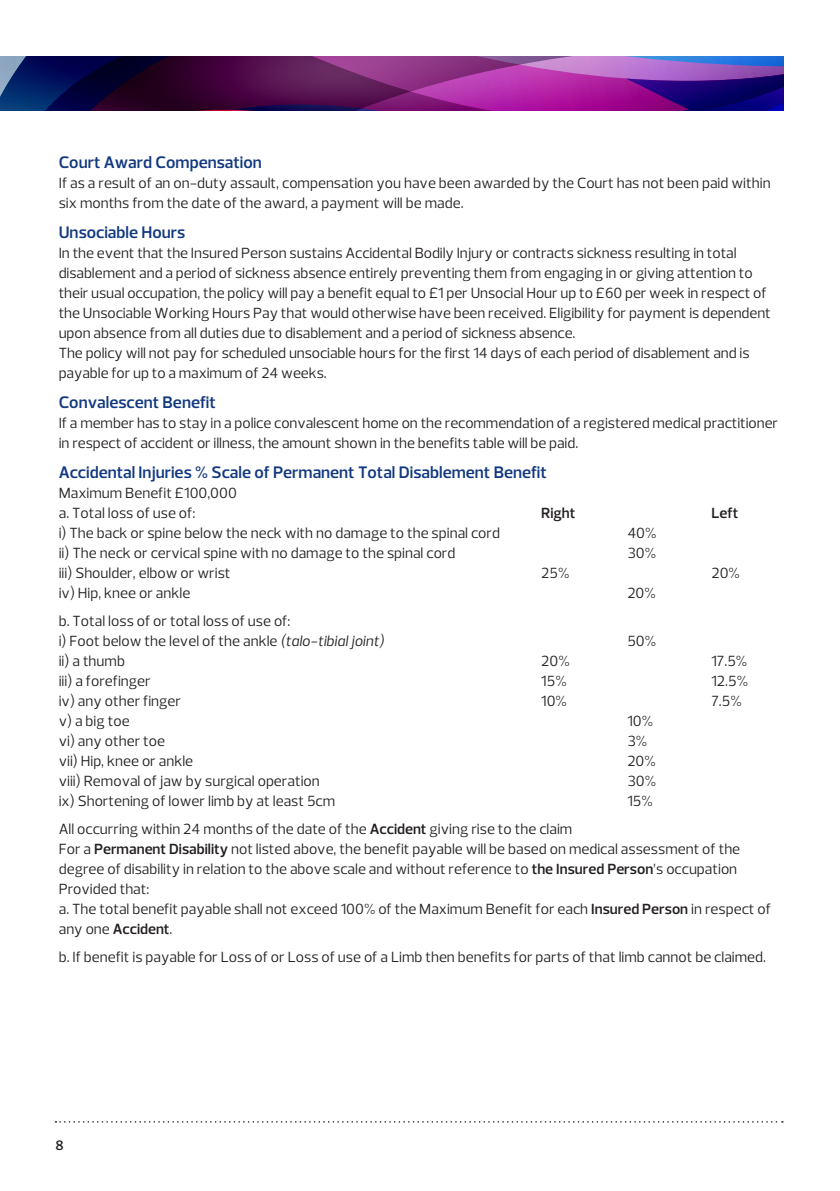
<style>
.page{position:relative;width:840px;height:1191px;background:#fff}
.page>*{position:absolute;margin:0;border:0;box-sizing:border-box;transform-origin:0 0}
.t1{font:600 17px "Prelo";color:#113880}
.t2{font:15px/20px "Prelo";color:#231f20}
.t3{font:600 15px "Prelo";color:#231f20}
.t4{font:600 14px "Prelo";color:#231f20}
.s1{font-style:italic}
.s2{font-weight:600}
</style>
<div class="page">
<svg style="left:0;top:57px;width:782px;height:53px;background:#5d2173"></svg>
<svg style="left:55px;top:1121px;width:727px;height:1px"></svg>
<p class="t1" style="left:59px;top:152px;width:204px">Court Award Compensation</p>
<p class="t2" style="left:59px;top:173px;width:713px">If as a result of an on-duty assault, compensation you have been awarded by the Court has not been paid within six months from the date of the award, a payment will be made.</p>
<p class="t1" style="left:59px;top:222px;width:128px">Unsociable Hours</p>
<p class="t2" style="left:59px;top:243px;width:713px">In the event that the Insured Person sustains Accidental Bodily Injury or contracts sickness resulting in total disablement and a period of sickness absence entirely preventing them from engaging in or giving attention to their usual occupation, the policy will pay a benefit equal to £1 per Unsocial Hour up to £60 per week in respect of the Unsociable Working Hours Pay that would otherwise have been received. Eligibility for payment is dependent upon absence from all duties due to disablement and a period of sickness absence.</p>
<p class="t2" style="left:59px;top:343px;width:692px">The policy will not pay for scheduled unsociable hours for the first 14 days of each period of disablement and is payable for up to a maximum of 24 weeks.</p>
<p class="t1" style="left:59px;top:392px;width:158px">Convalescent Benefit</p>
<p class="t2" style="left:59px;top:413px;width:720px">If a member has to stay in a police convalescent home on the recommendation of a registered medical practitioner in respect of accident or illness, the amount shown in the benefits table will be paid.</p>
<p class="t1" style="left:59px;top:462px;width:489px">Accidental Injuries % Scale of Permanent Total Disablement Benefit</p>
<p class="t2" style="left:59px;top:483px;width:179px">Maximum Benefit £100,000</p>
<p class="t2" style="left:59px;top:503px;width:138px">a. Total loss of use of:</p>
<p class="t3" style="left:541px;top:504px;width:36px">Right</p>
<p class="t3" style="left:711px;top:504px;width:28px">Left</p>
<p class="t2" style="left:59px;top:523px;width:442px">i) The back or spine below the neck with no damage to the spinal cord</p>
<p class="t2" style="left:627px;top:523px;width:31px">40%</p>
<p class="t2" style="left:59px;top:543px;width:398px">ii) The neck or cervical spine with no damage to the spinal cord</p>
<p class="t2" style="left:627px;top:543px;width:30px">30%</p>
<p class="t2" style="left:59px;top:563px;width:173px">iii) Shoulder, elbow or wrist</p>
<p class="t2" style="left:541px;top:563px;width:30px">25%</p>
<p class="t2" style="left:711px;top:563px;width:30px">20%</p>
<p class="t2" style="left:59px;top:583px;width:133px">iv) Hip, knee or ankle</p>
<p class="t2" style="left:627px;top:583px;width:30px">20%</p>
<p class="t2" style="left:59px;top:611px;width:233px">b. Total loss of or total loss of use of:</p>
<p class="t2" style="left:59px;top:631px;width:326px">i) Foot below the level of the ankle <span class="s1">(talo-tibial joint)</span></p>
<p class="t2" style="left:627px;top:631px;width:30px">50%</p>
<p class="t2" style="left:59px;top:651px;width:68px">ii) a thumb</p>
<p class="t2" style="left:541px;top:651px;width:30px">20%</p>
<p class="t2" style="left:711px;top:651px;width:37px">17.5%</p>
<p class="t2" style="left:59px;top:671px;width:93px">iii) a forefinger</p>
<p class="t2" style="left:541px;top:671px;width:27px">15%</p>
<p class="t2" style="left:711px;top:671px;width:38px">12.5%</p>
<p class="t2" style="left:59px;top:691px;width:124px">iv) any other finger</p>
<p class="t2" style="left:541px;top:691px;width:27px">10%</p>
<p class="t2" style="left:711px;top:691px;width:32px">7.5%</p>
<p class="t2" style="left:59px;top:711px;width:72px">v) a big toe</p>
<p class="t2" style="left:627px;top:711px;width:27px">10%</p>
<p class="t2" style="left:59px;top:731px;width:108px">vi) any other toe</p>
<p class="t2" style="left:627px;top:731px;width:21px">3%</p>
<p class="t2" style="left:59px;top:751px;width:136px">vii) Hip, knee or ankle</p>
<p class="t2" style="left:627px;top:751px;width:30px">20%</p>
<p class="t2" style="left:59px;top:771px;width:262px">viii) Removal of jaw by surgical operation</p>
<p class="t2" style="left:627px;top:771px;width:30px">30%</p>
<p class="t2" style="left:59px;top:791px;width:278px">ix) Shortening of lower limb by at least 5cm</p>
<p class="t2" style="left:627px;top:791px;width:27px">15%</p>
<p class="t2" style="left:59px;top:819px;width:515px">All occurring within 24 months of the date of the <span class="s2">Accident</span> giving rise to the claim</p>
<p class="t2" style="left:59px;top:839px;width:682px">For a <span class="s2">Permanent Disability</span> not listed above, the benefit payable will be based on medical assessment of the degree of disability in relation to the above scale and without reference to <span class="s2">the Insured Person</span>’s occupation</p>
<p class="t2" style="left:59px;top:879px;width:92px">Provided that:</p>
<p class="t2" style="left:59px;top:899px;width:713px">a. The total benefit payable shall not exceed 100% of the Maximum Benefit for each <span class="s2">Insured Person</span> in respect of any one <span class="s2">Accident</span>.</p>
<p class="t2" style="left:59px;top:947px;width:708px">b. If benefit is payable for Loss of or Loss of use of a Limb then benefits for parts of that limb cannot be claimed.</p>
<p class="t4" style="left:55px;top:1137px;width:10px">8</p>
</div>
